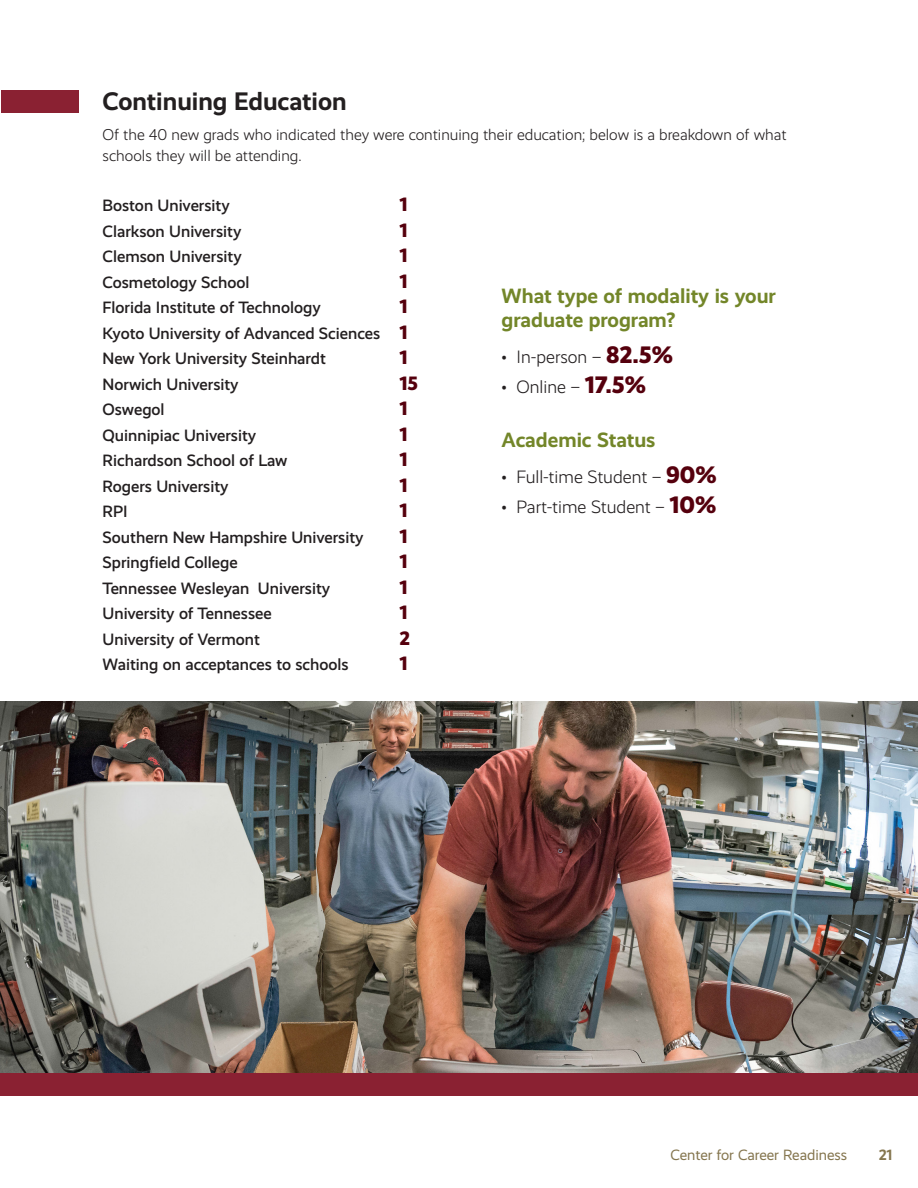
<style>
.page{position:relative;width:918px;height:1188px;background:#fff}
.page>*{position:absolute;margin:0;border:0;box-sizing:border-box;transform-origin:0 0}
.t1{font:700 25.5px "Realist";color:#231f20}
.t2{font:700 20.85px/24px "Realist";color:#738629}
.t3{font:800 19.5px "Realist";color:#55000d}
.t4{font:300 18px "Realist";color:#231f20}
.t5{font:500 16.5px "Realist";color:#231f20}
.t6{font:300 15.75px/21px "Realist";color:#231f20}
.t7{font:15px "Realist";color:#85764f}
.t8{font:700 15px "Realist";color:#85764f}
.s1{font-weight:800;font-size:19.5px;color:#55000d}
.s2{font-weight:800;font-size:24px;color:#55000d}
</style>
<div class="page">
<img style="left:0;top:702px;width:918px;height:372px">
<div style="left:0;top:1074px;width:918px;height:22px;background:#8a2132"></div>
<div style="left:1px;top:90px;width:78px;height:22px;background:#8a2132"></div>
<p class="t1" style="left:103px;top:87px;width:246px">Continuing Education</p>
<p class="t6" style="left:103px;top:125px;width:686px">Of the 40 new grads who indicated they were continuing their education; below is a breakdown of what schools they will be attending.</p>
<p class="t5" style="left:103px;top:196px;width:129px">Boston University</p>
<p class="t3" style="left:400px;top:193px;width:10px">1</p>
<p class="t5" style="left:103px;top:222px;width:140px">Clarkson University</p>
<p class="t3" style="left:400px;top:218px;width:10px">1</p>
<p class="t5" style="left:103px;top:247px;width:141px">Clemson University</p>
<p class="t3" style="left:400px;top:244px;width:10px">1</p>
<p class="t5" style="left:103px;top:273px;width:149px">Cosmetology School</p>
<p class="t3" style="left:400px;top:269px;width:10px">1</p>
<p class="t5" style="left:103px;top:298px;width:220px">Florida Institute of Technology</p>
<p class="t3" style="left:400px;top:295px;width:10px">1</p>
<p class="t5" style="left:103px;top:324px;width:307px">Kyoto University of Advanced Sciences <span class="s1">1</span></p>
<p class="t5" style="left:103px;top:349px;width:225px">New York University Steinhardt</p>
<p class="t3" style="left:400px;top:346px;width:10px">1</p>
<p class="t5" style="left:103px;top:375px;width:138px">Norwich University</p>
<p class="t3" style="left:400px;top:371px;width:20px">15</p>
<p class="t5" style="left:103px;top:400px;width:64px">Oswegol</p>
<p class="t3" style="left:400px;top:397px;width:10px">1</p>
<p class="t5" style="left:103px;top:426px;width:155px">Quinnipiac University</p>
<p class="t3" style="left:400px;top:422px;width:10px">1</p>
<p class="t5" style="left:103px;top:451px;width:186px">Richardson School of Law</p>
<p class="t3" style="left:400px;top:448px;width:10px">1</p>
<p class="t5" style="left:103px;top:477px;width:128px">Rogers University</p>
<p class="t3" style="left:400px;top:473px;width:10px">1</p>
<p class="t5" style="left:103px;top:502px;width:27px">RPI</p>
<p class="t3" style="left:400px;top:499px;width:10px">1</p>
<p class="t5" style="left:103px;top:528px;width:263px">Southern New Hampshire University</p>
<p class="t3" style="left:400px;top:524px;width:10px">1</p>
<p class="t5" style="left:103px;top:553px;width:137px">Springfield College</p>
<p class="t3" style="left:400px;top:550px;width:10px">1</p>
<p class="t5" style="left:103px;top:579px;width:229px">Tennessee Wesleyan University</p>
<p class="t3" style="left:400px;top:575px;width:10px">1</p>
<p class="t5" style="left:103px;top:604px;width:171px">University of Tennessee</p>
<p class="t3" style="left:400px;top:601px;width:10px">1</p>
<p class="t5" style="left:103px;top:630px;width:159px">University of Vermont</p>
<p class="t3" style="left:400px;top:626px;width:12px">2</p>
<p class="t5" style="left:103px;top:655px;width:248px">Waiting on acceptances to schools</p>
<p class="t3" style="left:400px;top:652px;width:10px">1</p>
<p class="t2" style="left:502px;top:284px;width:276px">What type of modality is your graduate program?</p>
<p class="t4" style="left:502px;top:347px;width:173px">• In-person – <span class="s2">82.5%</span></p>
<p class="t4" style="left:502px;top:377px;width:146px">• Online – <span class="s2">17.5%</span></p>
<p class="t2" style="left:502px;top:428px;width:155px">Academic Status</p>
<p class="t4" style="left:502px;top:467px;width:217px">• Full-time Student – <span class="s2">90%</span></p>
<p class="t4" style="left:502px;top:497px;width:216px">• Part-time Student – <span class="s2">10%</span></p>
<p class="t7" style="left:671px;top:1147px;width:178px">Center for Career Readiness</p>
<p class="t8" style="left:879px;top:1146px;width:15px">21</p>
</div>
